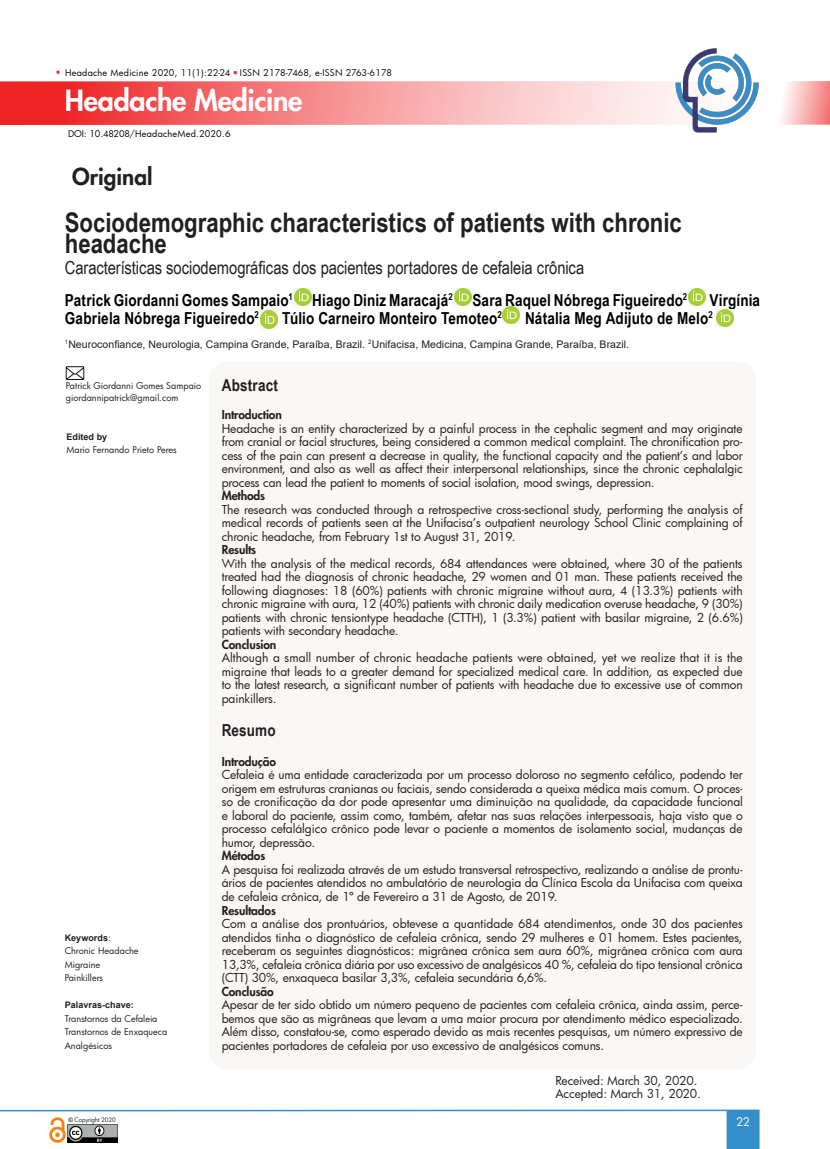
<style>
.page{position:relative;width:830px;height:1149px;background:#fff}
.page>*{position:absolute;margin:0;border:0;box-sizing:border-box;transform-origin:0 0}
.t1{font:800 28.5px "Futura";letter-spacing:-.01em;color:#fff}
.t2{font:700 27px/21px "Arial Narrow";color:#231f20}
.t3{font:800 22.5px "Futura";color:#231f20}
.t4{font:18px "Arial Narrow";letter-spacing:-.005em;color:#231f20}
.t5{font:700 16.5px "Arial Narrow";letter-spacing:.01em;color:#000}
.t6{font:700 16.5px "Arial Narrow";letter-spacing:.01em;color:#231f20}
.texto{font:12px/13.5px "Futura";letter-spacing:-.01em;color:#231f20;text-align:justify}
.texto-2{font:800 12px "Futura";letter-spacing:-.01em;color:#231f20}
.t7{font:11.55px "Futura";color:#fff}
.texto-3{font:10.5px "Arial";letter-spacing:.005em;color:#231f20}
.texto-4{font:9px "Futura";letter-spacing:.005em;color:#231f20}
.t8{font:9px "Futura";letter-spacing:.03em;color:#040503}
.texto-5{font:700 9px "Arial";letter-spacing:.005em;color:#231f20}
.t9{font:6px "Futura";letter-spacing:-.015em;color:#231f20}
.s1{font-style:inherit}
.s2{font-family:"Futura";font-weight:400}
.s3{font-family:"Arial";font-weight:700}
</style>
<div class="page">
<svg style="left:0;top:81px;width:829px;height:44px;background:#f69394"></svg>
<svg style="left:726px;top:1109px;width:33px;height:39px"></svg>
<hr style="left:0;top:1109px;width:726px;height:1px;background:#338eca">
<img style="left:67px;top:1124px;width:50px;height:18px">
<img style="left:49px;top:1117px;width:17px;height:25px">
<img style="left:674px;top:48px;width:85px;height:85px">
<img style="left:294px;top:288px;width:17px;height:17px">
<img style="left:454px;top:288px;width:17px;height:17px">
<img style="left:688px;top:288px;width:17px;height:17px">
<img style="left:260px;top:311px;width:17px;height:17px">
<img style="left:502px;top:306px;width:17px;height:17px">
<img style="left:716px;top:310px;width:16px;height:17px">
<div style="left:209px;top:361px;width:546px;height:707px;background:#f9f8f5;border-radius:18px"></div>
<img style="left:66px;top:366px;width:19px;height:14px">
<p class="t8" style="left:65px;top:66px;width:328px">Headache Medicine 2020, 11(1):22-24 ISSN 2178-7468, e-ISSN 2763-6178</p>
<h1 class="t1" style="left:65px;top:83px;width:239px">Headache Medicine</h1>
<p class="t8" style="left:68px;top:127px;width:164px"><span class="s1">DOI: 10.48208/</span>HeadacheMed.2020.6</p>
<p class="t3" style="left:72px;top:162px;width:82px">Original</p>
<p class="t2" style="left:65px;top:210px;width:618px">Sociodemographic characteristics of patients with chronic headache</p>
<p class="t4" style="left:65px;top:254px;width:520px">Características sociodemográficas dos pacientes portadores de cefaleia crônica</p>
<p class="t5" style="left:65px;top:287px;width:623px">Patrick Giordanni Gomes Sampaio<sup>1</sup> Hiago Diniz Maracajá<sup>2</sup> Sara Raquel Nóbrega Figueiredo<sup>2</sup></p>
<p class="t5" style="left:709px;top:287px;width:52px">Virgínia</p>
<p class="t5" style="left:65px;top:305px;width:195px">Gabriela Nóbrega Figueiredo<sup>2</sup></p>
<p class="t5" style="left:282px;top:305px;width:221px">Túlio Carneiro Monteiro Temoteo<sup>2</sup></p>
<p class="t5" style="left:525px;top:305px;width:189px">Nátalia Meg Adijuto de Melo<sup>2</sup></p>
<p class="texto-3" style="left:65px;top:336px;width:565px"><sup>1</sup>Neuroconfiance, Neurologia, Campina Grande, Paraíba, Brazil. <sup>2</sup>Unifacisa, Medicina, Campina Grande, Paraíba, Brazil.</p>
<p class="t6" style="left:222px;top:372px;width:58px">Abstract</p>
<p class="texto-2" style="left:222px;top:407px;width:62px">Introduction</p>
<p class="texto" style="left:222px;top:421px;width:522px">Headache is an entity characterized by a painful process in the cephalic segment and may originate from cranial or facial structures, being considered a common medical complaint. The chronification pro&shy;cess of the pain can present a decrease in quality, the functional capacity and the patient’s and labor environment, and also as well as affect their interpersonal relationships, since the chronic cephalalgic process can lead the patient to moments of social isolation, mood swings, depression.</p>
<p class="texto-2" style="left:222px;top:488px;width:45px">Methods</p>
<p class="texto" style="left:222px;top:502px;width:522px">The research was conducted through a retrospective cross-sectional study, performing the analysis of medical records of patients seen at the Unifacisa’s outpatient neurology School Clinic complaining of chronic headache, from February 1st to August 31, 2019.</p>
<p class="texto-2" style="left:222px;top:542px;width:36px">Results</p>
<p class="texto" style="left:222px;top:556px;width:522px">With the analysis of the medical records, 684 attendances were obtained, where 30 of the patients treated had the diagnosis of chronic headache, 29 women and 01 man. These patients received the following diagnoses: 18 (60%) patients with chronic migraine without aura, 4 (13.3%) patients with chronic migraine with aura, 12 (40%) patients with chronic daily medication overuse headache, 9 (30%) patients with chronic tensiontype headache (CTTH), 1 (3.3%) patient with basilar migraine, 2 (6.6%) patients with secondary headache.</p>
<p class="texto-2" style="left:222px;top:636px;width:56px">Conclusion</p>
<p class="texto" style="left:222px;top:650px;width:522px">Although a small number of chronic headache patients were obtained, yet we realize that it is the migraine that leads to a greater demand for specialized medical care. In addition, as expected due to the latest research, a significant number of patients with headache due to excessive use of common painkillers.</p>
<p class="t6" style="left:222px;top:717px;width:55px">Resumo</p>
<p class="texto-2" style="left:222px;top:753px;width:56px">Introdução</p>
<p class="texto" style="left:222px;top:767px;width:522px">Cefaleia é uma entidade caracterizada por um processo doloroso no segmento cefálico, podendo ter origem em estruturas cranianas ou faciais, sendo considerada a queixa médica mais comum. O proces&shy;so de cronificação da dor pode apresentar uma diminuição na qualidade, da capacidade funcional e laboral do paciente, assim como, também, afetar nas suas relações interpessoais, haja visto que o processo cefalálgico crônico pode levar o paciente a momentos de isolamento social, mudanças de humor, depressão.</p>
<p class="texto-2" style="left:222px;top:848px;width:45px">Métodos</p>
<p class="texto" style="left:222px;top:862px;width:522px">A pesquisa foi realizada através de um estudo transversal retrospectivo, realizando a análise de prontu&shy;ários de pacientes atendidos no ambulatório de neurologia da Clínica Escola da Unifacisa com queixa de cefaleia crônica, de 1º de Fevereiro a 31 de Agosto, de 2019.</p>
<p class="texto-2" style="left:222px;top:902px;width:56px">Resultados</p>
<p class="texto" style="left:222px;top:916px;width:522px">Com a análise dos prontuários, obtevese a quantidade 684 atendimentos, onde 30 dos pacientes atendidos tinha o diagnóstico de cefaleia crônica, sendo 29 mulheres e 01 homem. Estes pacientes, receberam os seguintes diagnósticos: migrânea crônica sem aura 60%, migrânea crônica com aura 13,3%, cefaleia crônica diária por uso excessivo de analgésicos 40 %, cefaleia do tipo tensional crônica (CTT) 30%, enxaqueca basilar 3,3%, cefaleia secundária 6,6%.</p>
<p class="texto-2" style="left:222px;top:983px;width:53px">Conclusão</p>
<p class="texto" style="left:222px;top:997px;width:522px">Apesar de ter sido obtido um número pequeno de pacientes com cefaleia crônica, ainda assim, perce&shy;bemos que são as migrâneas que levam a uma maior procura por atendimento médico especializado.<br>Além disso, constatou-se, como esperado devido as mais recentes pesquisas, um número expressivo de pacientes portadores de cefaleia por uso excessivo de analgésicos comuns.</p>
<p class="texto-4" style="left:66px;top:379px;width:137px">Patrick Giordanni Gomes Sampaio</p>
<p class="texto-4" style="left:66px;top:391px;width:114px">giordannipatrick@gmail.com</p>
<p class="texto-5" style="left:66px;top:430px;width:42px">Edited by</p>
<p class="texto-4" style="left:66px;top:443px;width:112px">Mario Fernando Prieto Peres</p>
<p class="texto-5" style="left:65px;top:930px;width:48px">Keywords<span class="s2">:</span></p>
<p class="texto-4" style="left:65px;top:944px;width:75px">Chronic Headache</p>
<p class="texto-4" style="left:65px;top:957px;width:37px">Migraine</p>
<p class="texto-4" style="left:65px;top:971px;width:40px">Painkillers</p>
<p class="texto-5" style="left:65px;top:998px;width:71px">Palavras-chave:</p>
<p class="texto-4" style="left:65px;top:1011px;width:94px">Transtornos da Cefaleia</p>
<p class="texto-4" style="left:65px;top:1025px;width:104px">Transtornos de Enxaqueca</p>
<p class="texto-4" style="left:65px;top:1038px;width:49px">Analgésicos</p>
<p class="t9" style="left:68px;top:1114px;width:49px"><span class="s3">©</span> Copyright 2020</p>
<p class="texto" style="left:555px;top:1072px;width:143px">Received: March 30, 2020.</p>
<p class="texto" style="left:555px;top:1086px;width:147px">Accepted: March 31, 2020.</p>
<p class="t7" style="left:735px;top:1113px;width:15px">22</p>
</div>
